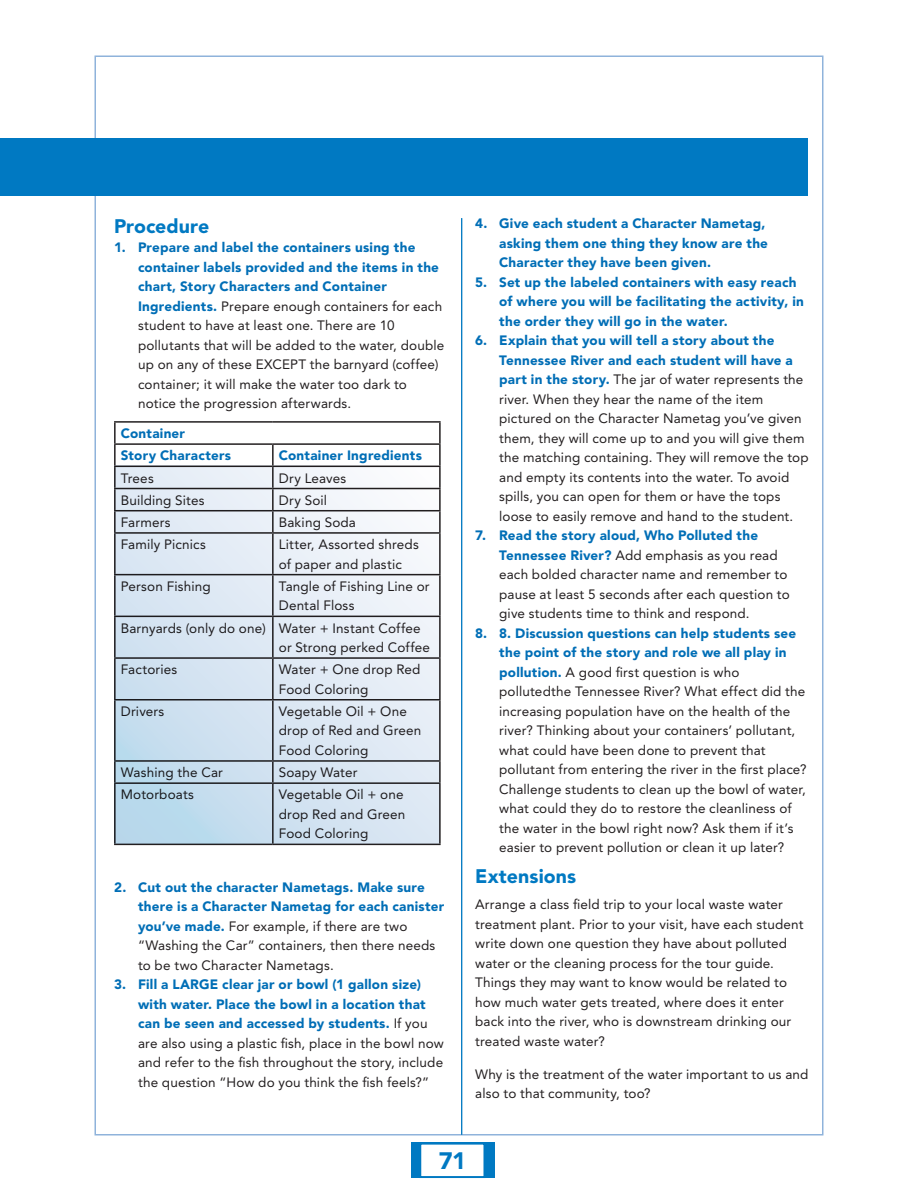
<style>
.page{position:relative;width:918px;height:1188px;background:#fff}
.page>*{position:absolute;margin:0;border:0;box-sizing:border-box;transform-origin:0 0}
.t1{font:900 23.55px "Avenir LT Pro";color:#0079c2}
.t2{font:900 19.5px "Avenir LT Pro";color:#0079c2}
.t3{font:13.5px/19.5px "Avenir LT Pro";letter-spacing:.01em;color:#231f20}
.t4{font:900 13.5px/19.5px "Avenir LT Pro";letter-spacing:.015em;color:#006eb6}
.s1{font-weight:900;color:#006eb6}
</style>
<div class="page">
<div style="left:0;top:138px;width:808px;height:57px;background:#0079c2"></div>
<hr style="left:114px;top:421px;width:159px;height:2px;background:#231f20">
<hr style="left:114px;top:423px;width:2px;height:20px;background:#231f20">
<hr style="left:273px;top:421px;width:168px;height:2px;background:#231f20">
<hr style="left:439px;top:423px;width:2px;height:20px;background:#231f20">
<hr style="left:114px;top:443px;width:159px;height:2px;background:#231f20">
<hr style="left:114px;top:445px;width:2px;height:21px;background:#231f20">
<hr style="left:273px;top:443px;width:168px;height:2px;background:#231f20">
<hr style="left:272px;top:445px;width:2px;height:21px;background:#231f20">
<hr style="left:439px;top:445px;width:2px;height:21px;background:#231f20">
<hr style="left:273px;top:466px;width:168px;height:1px;background:#231f20">
<hr style="left:439px;top:467px;width:2px;height:21px;background:#231f20">
<hr style="left:273px;top:488px;width:168px;height:1px;background:#231f20">
<hr style="left:439px;top:489px;width:2px;height:21px;background:#231f20">
<hr style="left:273px;top:510px;width:168px;height:1px;background:#231f20">
<hr style="left:439px;top:511px;width:2px;height:21px;background:#231f20">
<hr style="left:273px;top:532px;width:168px;height:2px;background:#231f20">
<hr style="left:439px;top:534px;width:2px;height:40px;background:#231f20">
<hr style="left:273px;top:574px;width:168px;height:1px;background:#231f20">
<hr style="left:439px;top:575px;width:2px;height:41px;background:#231f20">
<hr style="left:273px;top:616px;width:168px;height:1px;background:#231f20">
<hr style="left:439px;top:617px;width:2px;height:40px;background:#231f20">
<hr style="left:273px;top:657px;width:168px;height:2px;background:#231f20">
<hr style="left:439px;top:659px;width:2px;height:40px;background:#231f20">
<hr style="left:273px;top:699px;width:168px;height:2px;background:#231f20">
<hr style="left:439px;top:701px;width:2px;height:59px;background:#231f20">
<hr style="left:273px;top:760px;width:168px;height:2px;background:#231f20">
<hr style="left:439px;top:762px;width:2px;height:20px;background:#231f20">
<hr style="left:114px;top:784px;width:2px;height:60px;background:#231f20">
<hr style="left:273px;top:782px;width:168px;height:2px;background:#231f20">
<hr style="left:272px;top:784px;width:2px;height:60px;background:#231f20">
<hr style="left:439px;top:784px;width:2px;height:60px;background:#231f20">
<hr style="left:114px;top:844px;width:159px;height:1px;background:#231f20">
<hr style="left:273px;top:844px;width:168px;height:1px;background:#231f20">
<hr style="left:461px;top:218px;width:1px;height:917px;background:#0079c2">
<svg style="left:114px;top:465px;width:325px;height:378px"></svg>
<div style="left:411px;top:1143px;width:83px;height:35px;background:#0079c2"></div>
<div style="left:420px;top:1144px;width:64px;height:33px;background:#fff"></div>
<div style="left:419px;top:1143px;width:66px;height:35px;border:2px solid #0079c2"></div>
<h2 class="t2" style="left:114px;top:214px;width:97px">Procedure</h2>
<p class="t3" style="left:138px;top:238px;width:308px;text-indent:-24px"><span class="s1">1. Prepare and label the containers using the container labels provided and the items in the chart, Story Characters and Container Ingredients.</span> Prepare enough containers for each student to have at least one. There are 10 pollutants that will be added to the water, double up on any of these EXCEPT the barnyard (coffee) container; it will make the water too dark to notice the progression afterwards.</p>
<p class="t4" style="left:121px;top:422px;width:112px;line-height:22.2px">Container<br>Story Characters</p>
<p class="t4" style="left:279px;top:446px;width:145px">Container Ingredients</p>
<p class="t3" style="left:121px;top:468px;width:34px">Trees</p>
<p class="t3" style="left:279px;top:468px;width:69px">Dry Leaves</p>
<p class="t3" style="left:121px;top:490px;width:85px">Building Sites</p>
<p class="t3" style="left:279px;top:490px;width:50px">Dry Soil</p>
<p class="t3" style="left:121px;top:512px;width:51px">Farmers</p>
<p class="t3" style="left:279px;top:512px;width:79px">Baking Soda</p>
<p class="t3" style="left:121px;top:535px;width:87px">Family Picnics</p>
<p class="t3" style="left:279px;top:535px;width:142px">Litter, Assorted shreds of paper and plastic</p>
<p class="t3" style="left:121px;top:576px;width:91px">Person Fishing</p>
<p class="t3" style="left:279px;top:576px;width:152px">Tangle of Fishing Line or<br>Dental Floss</p>
<p class="t3" style="left:279px;top:618px;width:153px;text-indent:-158px">Barnyards (only do one) Water + Instant Coffee or Strong perked Coffee</p>
<p class="t3" style="left:121px;top:660px;width:58px">Factories</p>
<p class="t3" style="left:279px;top:660px;width:143px">Water + One drop Red<br>Food Coloring</p>
<p class="t3" style="left:121px;top:701px;width:45px">Drivers</p>
<p class="t3" style="left:279px;top:701px;width:144px">Vegetable Oil + One drop of Red and Green<br>Food Coloring</p>
<p class="t3" style="left:121px;top:763px;width:104px">Washing the Car</p>
<p class="t3" style="left:279px;top:763px;width:80px">Soapy Water</p>
<p class="t3" style="left:121px;top:785px;width:75px">Motorboats</p>
<p class="t3" style="left:279px;top:785px;width:128px">Vegetable Oil + one drop Red and Green<br>Food Coloring</p>
<p class="t3" style="left:138px;top:877px;width:308px;text-indent:-24px"><span class="s1">2. Cut out the character Nametags. Make sure there is a Character Nametag for each canister you’ve made.</span> For example, if there are two “Washing the Car” containers, then there needs to be two Character Nametags.</p>
<p class="t3" style="left:138px;top:975px;width:307px;text-indent:-24px"><span class="s1">3. Fill a LARGE clear jar or bowl (1 gallon size) with water. Place the bowl in a location that can be seen and accessed by students.</span> If you are also using a plastic fish, place in the bowl now and refer to the fish throughout the story, include the question “How do you think the fish feels?”</p>
<p class="t4" style="left:499px;top:214px;width:270px;text-indent:-24px">4. Give each student a Character Nametag, asking them one thing they know are the<br>Character they have been given.</p>
<p class="t4" style="left:499px;top:272px;width:306px;text-indent:-24px">5. Set up the labeled containers with easy reach of where you will be facilitating the activity, in the order they will go in the water.</p>
<p class="t3" style="left:499px;top:331px;width:311px;text-indent:-24px"><span class="s1">6. Explain that you will tell a story about the Tennessee River and each student will have a part in the story.</span> The jar of water represents the river. When they hear the name of the item pictured on the Character Nametag you’ve given them, they will come up to and you will give them the matching containing. They will remove the top and empty its contents into the water. To avoid spills, you can open for them or have the tops loose to easily remove and hand to the student.</p>
<p class="t3" style="left:499px;top:526px;width:292px;text-indent:-24px"><span class="s1">7. Read the story aloud, Who Polluted the Tennessee River?</span> Add emphasis as you read each bolded character name and remember to pause at least 5 seconds after each question to give students time to think and respond.</p>
<p class="t3" style="left:499px;top:623px;width:309px;text-indent:-24px"><span class="s1">8. 8. Discussion questions can help students see the point of the story and role we all play in pollution.</span> A good first question is who pollutedthe Tennessee River? What effect did the increasing population have on the health of the river? Thinking about your containers’ pollutant, what could have been done to prevent that pollutant from entering the river in the first place?<br>Challenge students to clean up the bowl of water, what could they do to restore the cleanliness of the water in the bowl right now? Ask them if it’s easier to prevent pollution or clean it up later?</p>
<h2 class="t2" style="left:475px;top:865px;width:102px">Extensions</h2>
<p class="t3" style="left:475px;top:895px;width:330px">Arrange a class field trip to your local waste water treatment plant. Prior to your visit, have each student write down one question they have about polluted water or the cleaning process for the tour guide.<br>Things they may want to know would be related to how much water gets treated, where does it enter back into the river, who is downstream drinking our treated waste water?</p>
<p class="t3" style="left:475px;top:1064px;width:335px">Why is the treatment of the water important to us and also to that community, too?</p>
<h1 class="t1" style="left:439px;top:1147px;width:29px">71</h1>
</div>
